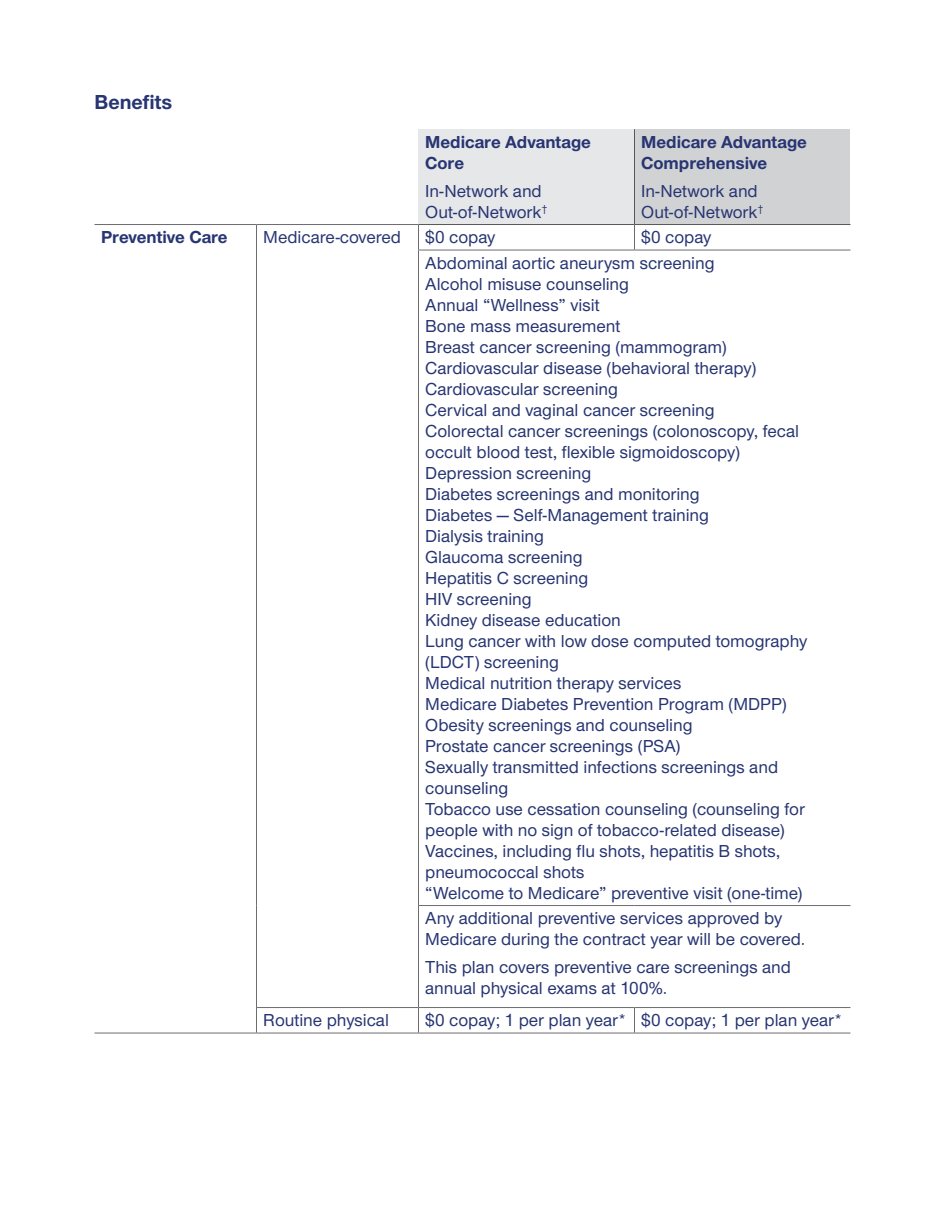
<style>
.page{position:relative;width:945px;height:1215px;background:#fff}
.page>*{position:absolute;margin:0;border:0;box-sizing:border-box;transform-origin:0 0}
.t1{font:700 21px "UHC Sans";color:#273572}
.t2{font:500 18px/21px "UHC Sans";color:#273572}
.t3{font:700 18px/21px "UHC Sans";color:#273572}
</style>
<div class="page">
<div style="left:418px;top:129px;width:216px;height:96px;background:#e6e7e9"></div>
<div style="left:634px;top:129px;width:216px;height:96px;background:#d1d2d4"></div>
<hr style="left:94px;top:224px;width:162px;height:1px;background:#6c6d70">
<hr style="left:256px;top:224px;width:163px;height:1px;background:#6c6d70">
<svg style="left:256px;top:225px;width:1px;height:25px"></svg>
<svg style="left:418px;top:225px;width:1px;height:25px"></svg>
<svg style="left:634px;top:225px;width:1px;height:25px"></svg>
<hr style="left:256px;top:250px;width:1px;height:656px;background:#6c6d70">
<hr style="left:256px;top:906px;width:1px;height:101px;background:#6c6d70">
<hr style="left:418px;top:250px;width:216px;height:1px;background:#6c6d70">
<hr style="left:418px;top:250px;width:1px;height:655px;background:#6c6d70">
<hr style="left:634px;top:250px;width:216px;height:1px;background:#6c6d70">
<hr style="left:418px;top:905px;width:216px;height:1px;background:#6c6d70">
<hr style="left:418px;top:906px;width:1px;height:101px;background:#6c6d70">
<hr style="left:634px;top:905px;width:216px;height:1px;background:#6c6d70">
<hr style="left:256px;top:1007px;width:162px;height:1px;background:#6c6d70">
<svg style="left:256px;top:1008px;width:1px;height:25px"></svg>
<hr style="left:418px;top:1007px;width:216px;height:1px;background:#6c6d70">
<svg style="left:418px;top:1008px;width:1px;height:25px"></svg>
<hr style="left:634px;top:1007px;width:216px;height:1px;background:#6c6d70">
<svg style="left:634px;top:1008px;width:1px;height:25px"></svg>
<hr style="left:94px;top:1033px;width:162px;height:1px;background:#6c6d70">
<hr style="left:256px;top:1033px;width:162px;height:1px;background:#6c6d70">
<hr style="left:418px;top:1033px;width:216px;height:1px;background:#6c6d70">
<hr style="left:634px;top:1033px;width:216px;height:1px;background:#6c6d70">
<hr style="left:634px;top:224px;width:216px;height:1px;background:#57585a">
<hr style="left:634px;top:129px;width:1px;height:95px;background:#57585a">
<hr style="left:419px;top:224px;width:215px;height:1px;background:#57585a">
<p class="t1" style="left:94px;top:87px;width:79px">Benefits</p>
<p class="t3" style="left:425px;top:131px;width:167px">Medicare Advantage<br>Core</p>
<p class="t2" style="left:425px;top:180px;width:124px">In-Network and<br>Out-of-Network<sup>†</sup></p>
<p class="t3" style="left:641px;top:131px;width:167px">Medicare Advantage<br>Comprehensive</p>
<p class="t2" style="left:641px;top:180px;width:124px">In-Network and<br>Out-of-Network<sup>†</sup></p>
<p class="t3" style="left:101px;top:226px;width:128px">Preventive Care</p>
<p class="t2" style="left:263px;top:226px;width:139px">Medicare-covered</p>
<p class="t2" style="left:425px;top:226px;width:72px">$0 copay</p>
<p class="t2" style="left:425px;top:224px;width:291px;line-height:25.5px;text-align:right">$0 copay<br>Abdominal aortic aneurysm screening</p>
<p class="t2" style="left:425px;top:273px;width:384px">Alcohol misuse counseling<br>Annual “Wellness” visit<br>Bone mass measurement<br>Breast cancer screening (mammogram)<br>Cardiovascular disease (behavioral therapy)<br>Cardiovascular screening<br>Cervical and vaginal cancer screening<br>Colorectal cancer screenings (colonoscopy, fecal occult blood test, flexible sigmoidoscopy)<br>Depression screening<br>Diabetes screenings and monitoring<br>Diabetes — Self-Management training<br>Dialysis training<br>Glaucoma screening<br>Hepatitis C screening<br>HIV screening<br>Kidney disease education<br>Lung cancer with low dose computed tomography (LDCT) screening<br>Medical nutrition therapy services<br>Medicare Diabetes Prevention Program (MDPP)<br>Obesity screenings and counseling<br>Prostate cancer screenings (PSA)<br>Sexually transmitted infections screenings and counseling<br>Tobacco use cessation counseling (counseling for people with no sign of tobacco-related disease)<br>Vaccines, including flu shots, hepatitis B shots, pneumococcal shots<br>“Welcome to Medicare” preventive visit (one-time)</p>
<p class="t2" style="left:425px;top:907px;width:381px">Any additional preventive services approved by<br>Medicare during the contract year will be covered.</p>
<p class="t2" style="left:425px;top:956px;width:367px">This plan covers preventive care screenings and annual physical exams at 100%.</p>
<p class="t2" style="left:263px;top:1009px;width:127px">Routine physical</p>
<p class="t2" style="left:425px;top:1009px;width:419px">$0 copay; 1 per plan year* $0 copay; 1 per plan year*</p>
</div>
